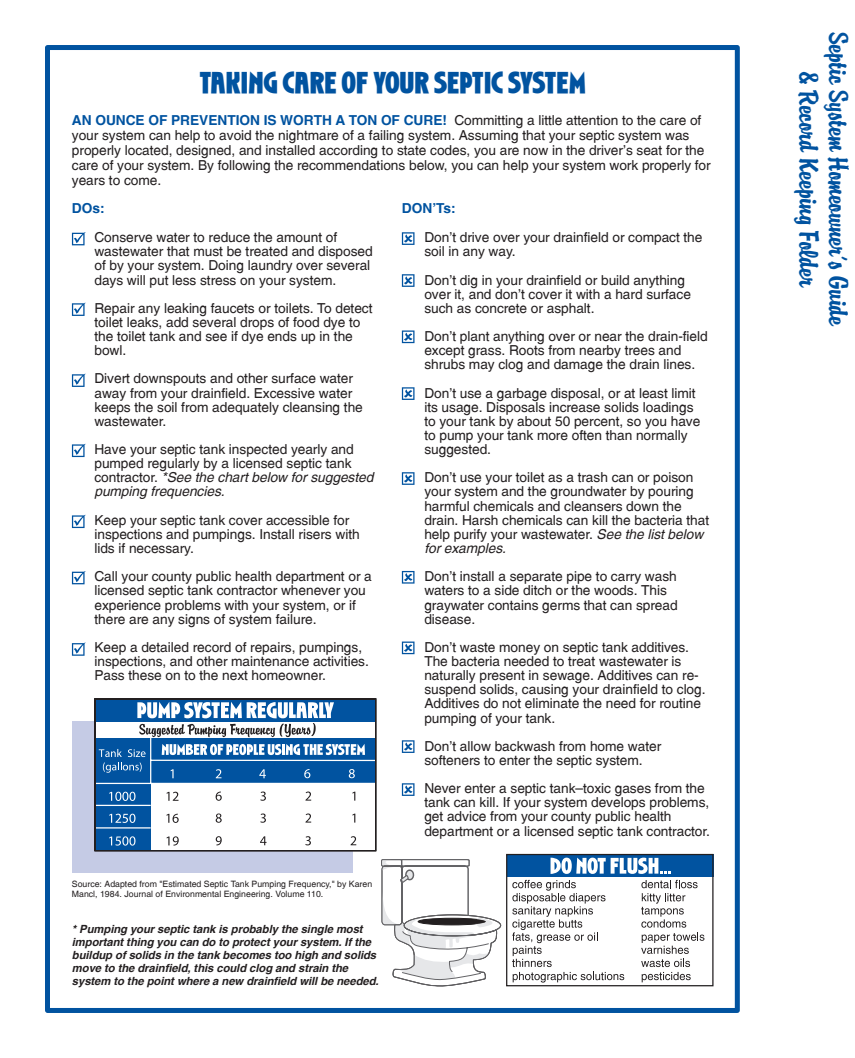
<style>
.page{position:relative;width:855px;height:1058px;background:#fff}
.page>*{position:absolute;margin:0;border:0;box-sizing:border-box;transform-origin:0 0}
.Large_Section_Headin{font:30px "Chapell";color:#0153a0}
.t1{font:24.62px "Briquet Plain";color:#0153a0}
.Indented_Text{font:13.75px/14.1px "Switzerland Plain";letter-spacing:-.005em;color:#231f20}
.BT_Switz__11pt{font:13.75px/15px "Switzerland Plain";letter-spacing:-.005em;color:#231f20}
.t2{font:700 13.75px "Switzerland";color:#0153a0}
.BT_Switz__11pt-2{font:italic 700 11.25px/13.1px "Switzerland";letter-spacing:-.005em;color:#231f20}
.t3{font:8.75px "Switzerland Plain";color:#231f20}
.s1{font-family:"Switzerland";font-weight:700;color:#0153a0}
.s2{font-family:"Switzerland";font-style:italic}
</style>
<div class="page">
<div style="left:45px;top:45px;width:695px;height:967px;border:5px solid #0153a0"></div>
<svg style="left:72px;top:232px;width:14px;height:13px"></svg>
<div style="left:507px;top:854px;width:206px;height:23px;background:#0153a0"></div>
<div style="left:506px;top:854px;width:208px;height:132px;border:1px solid #231f20"></div>
<svg style="left:512px;top:857px;width:192px;height:125px"></svg>
<svg style="left:381px;top:859px;width:120px;height:127px"></svg>
<svg style="left:72px;top:302px;width:14px;height:14px"></svg>
<svg style="left:72px;top:373px;width:14px;height:14px"></svg>
<svg style="left:72px;top:444px;width:14px;height:13px"></svg>
<svg style="left:72px;top:514px;width:14px;height:14px"></svg>
<svg style="left:72px;top:571px;width:14px;height:13px"></svg>
<svg style="left:72px;top:642px;width:14px;height:13px"></svg>
<svg style="left:402px;top:232px;width:13px;height:13px"></svg>
<svg style="left:402px;top:274px;width:13px;height:13px"></svg>
<svg style="left:402px;top:330px;width:13px;height:13px"></svg>
<svg style="left:402px;top:387px;width:13px;height:13px"></svg>
<svg style="left:402px;top:472px;width:13px;height:13px"></svg>
<svg style="left:402px;top:571px;width:13px;height:12px"></svg>
<svg style="left:402px;top:641px;width:13px;height:13px"></svg>
<svg style="left:402px;top:740px;width:13px;height:13px"></svg>
<svg style="left:402px;top:783px;width:13px;height:13px"></svg>
<div style="left:72px;top:721px;width:281px;height:152px;background:#c5cbe5"></div>
<svg style="left:94px;top:698px;width:282px;height:154px;background:#86a9ca"></svg>
<svg style="left:137px;top:701px;width:197px;height:36px"></svg>
<p class="Large_Section_Headin" style="left:199px;top:65px;width:388px">TAKING CARE OF YOUR SEPTIC SYSTEM</p>
<p class="BT_Switz__11pt" style="left:72px;top:113px;width:640px"><span class="s1">AN OUNCE OF PREVENTION IS WORTH A TON OF CURE!</span> Committing a little attention to the care of your system can help to avoid the nightmare of a failing system. Assuming that your septic system was properly located, designed, and installed according to state codes, you are now in the driver’s seat for the care of your system. By following the recommendations below, you can help your system work properly for years to come.</p>
<p class="t2" style="left:72px;top:200px;width:34px">DOs:</p>
<p class="Indented_Text" style="left:94px;top:230px;width:280px">Conserve water to reduce the amount of wastewater that must be treated and disposed of by your system. Doing laundry over several days will put less stress on your system.</p>
<p class="Indented_Text" style="left:94px;top:301px;width:280px">Repair any leaking faucets or toilets. To detect toilet leaks, add several drops of food dye to the toilet tank and see if dye ends up in the bowl.</p>
<p class="Indented_Text" style="left:94px;top:371px;width:270px">Divert downspouts and other surface water away from your drainfield. Excessive water keeps the soil from adequately cleansing the wastewater.</p>
<p class="Indented_Text" style="left:94px;top:442px;width:281px">Have your septic tank inspected yearly and pumped regularly by a licensed septic tank contractor. <span class="s2">*See the chart below for suggested pumping frequencies.</span></p>
<p class="Indented_Text" style="left:94px;top:512px;width:267px">Keep your septic tank cover accessible for inspections and pumpings. Install risers with lids if necessary.</p>
<p class="Indented_Text" style="left:94px;top:569px;width:279px">Call your county public health department or a licensed septic tank contractor whenever you experience problems with your system, or if there are any signs of system failure.</p>
<p class="Indented_Text" style="left:94px;top:640px;width:276px">Keep a detailed record of repairs, pumpings, inspections, and other maintenance activities.<br>Pass these on to the next homeowner.</p>
<p class="t2" style="left:402px;top:200px;width:55px">DON’Ts:</p>
<p class="Indented_Text" style="left:424px;top:230px;width:280px">Don’t drive over your drainfield or compact the soil in any way.</p>
<p class="Indented_Text" style="left:424px;top:272px;width:268px">Don’t dig in your drainfield or build anything over it, and don’t cover it with a hard surface such as concrete or asphalt.</p>
<p class="Indented_Text" style="left:424px;top:329px;width:285px">Don’t plant anything over or near the drain-field except grass. Roots from nearby trees and shrubs may clog and damage the drain lines.</p>
<p class="Indented_Text" style="left:424px;top:385px;width:278px">Don’t use a garbage disposal, or at least limit its usage. Disposals increase solids loadings to your tank by about 50 percent, so you have to pump your tank more often than normally suggested.</p>
<p class="Indented_Text" style="left:424px;top:470px;width:286px">Don’t use your toilet as a trash can or poison your system and the groundwater by pouring harmful chemicals and cleansers down the drain. Harsh chemicals can kill the bacteria that help purify your wastewater. <span class="s2">See the list below for examples.</span></p>
<p class="Indented_Text" style="left:424px;top:569px;width:255px">Don’t install a separate pipe to carry wash waters to a side ditch or the woods. This graywater contains germs that can spread disease.</p>
<p class="Indented_Text" style="left:424px;top:640px;width:283px">Don’t waste money on septic tank additives.<br>The bacteria needed to treat wastewater is naturally present in sewage. Additives can re&shy;suspend solids, causing your drainfield to clog.<br>Additives do not eliminate the need for routine pumping of your tank.</p>
<p class="Indented_Text" style="left:424px;top:738px;width:238px">Don’t allow backwash from home water softeners to enter the septic system.</p>
<p class="Indented_Text" style="left:424px;top:781px;width:287px">Never enter a septic tank–toxic gases from the tank can kill. If your system develops problems, get advice from your county public health department or a licensed septic tank contractor.</p>
<p class="t3" style="left:72px;top:878px;width:302px">Source: Adapted from "Estimated Septic Tank Pumping Frequency," by Karen</p>
<p class="t3" style="left:72px;top:888px;width:253px">Mancl, 1984. Journal of Environmental Engineering. Volume 110.</p>
<p class="BT_Switz__11pt-2" style="left:72px;top:922px;width:308px">* Pumping your septic tank is probably the single most important thing you can do to protect your system. If the buildup of solids in the tank becomes too high and solids move to the drainfield, this could clog and strain the system to the point where a new drainfield will be needed.</p>
<p class="t1" style="left:853px;top:32px;width:295px;rotate:90deg">Septic System Homeowner’s Guide</p>
<p class="t1" style="left:824px;top:71px;width:218px;rotate:90deg">&amp; Record Keeping Folder</p>
</div>
